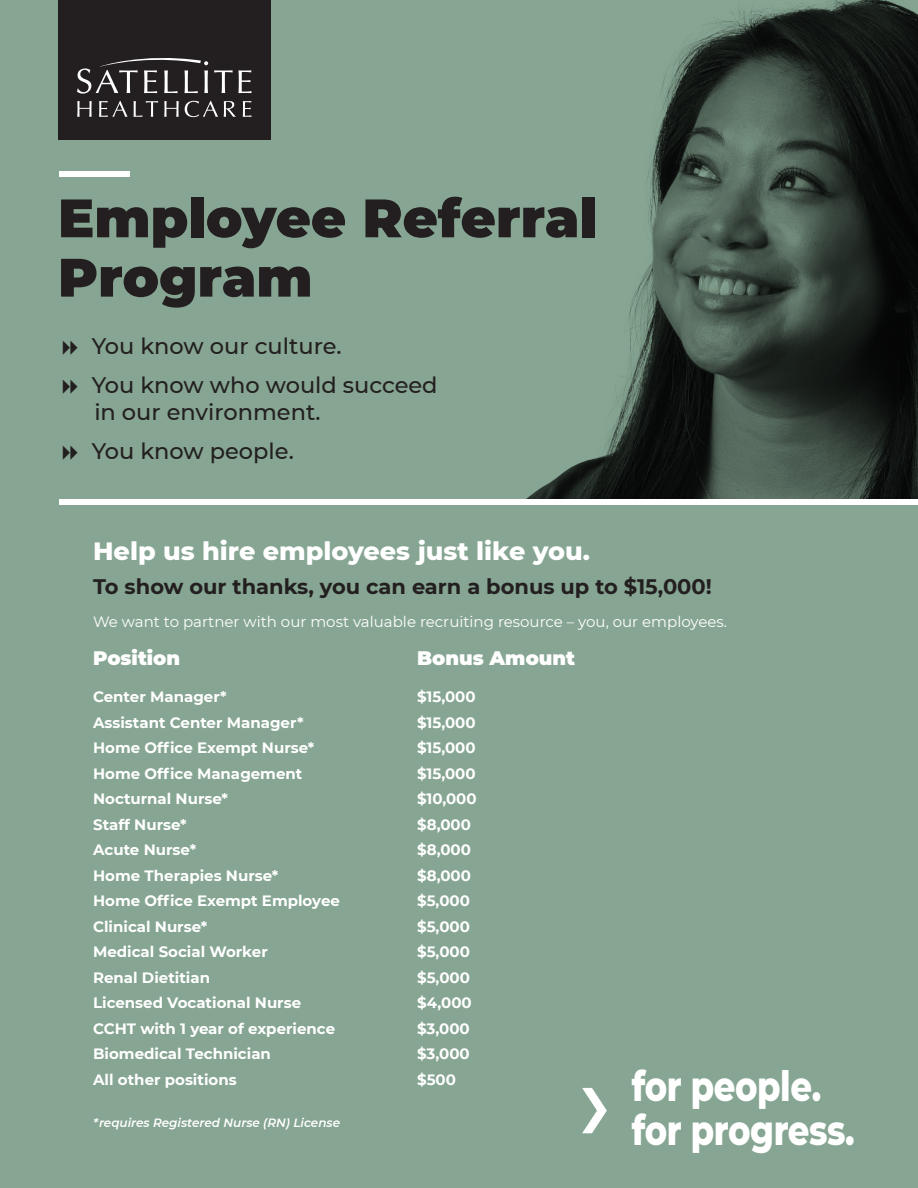
<style>
.page{position:relative;width:918px;height:1188px;background:#86a592}
.page>*{position:absolute;margin:0;border:0;box-sizing:border-box;transform-origin:0 0}
.t1{font:900 54px/59.4px "Montserrat";color:#231f20}
.t2{font:800 42.3px/44px "Montserrat";letter-spacing:-.015em;color:#fff;scale:.8 1}
.t3{font:800 25.5px "Montserrat";color:#fff}
.t4{font:500 22.5px/39px "Montserrat";color:#231f20}
.t5{font:700 21px "Montserrat";color:#231f20}
.t6{font:900 19.5px "Montserrat";color:#fff}
.t7{font:700 15px "Montserrat";color:#fff}
.t8{font:15px "Montserrat";color:#fff}
.t9{font:italic 600 12px "Montserrat";color:#fff}
</style>
<div class="page">
<div style="left:59px;top:0;width:212px;height:139px;background:#231f20"></div>
<svg style="left:77px;top:58px;width:131px;height:36px"></svg>
<svg style="left:214px;top:70px;width:38px;height:23px"></svg>
<svg style="left:77px;top:101px;width:15px;height:16px"></svg>
<svg style="left:99px;top:101px;width:29px;height:16px"></svg>
<svg style="left:134px;top:101px;width:24px;height:16px"></svg>
<svg style="left:164px;top:101px;width:15px;height:16px"></svg>
<svg style="left:185px;top:101px;width:33px;height:16px"></svg>
<svg style="left:224px;top:101px;width:12px;height:16px"></svg>
<svg style="left:243px;top:101px;width:9px;height:16px"></svg>
<div style="left:59px;top:171px;width:70px;height:6px;background:#fff"></div>
<svg style="left:582px;top:1088px;width:25px;height:45px"></svg>
<img style="left:526px;top:0;width:392px;height:499px">
<div style="left:59px;top:499px;width:859px;height:6px;background:#fff"></div>
<h1 class="t1" style="left:58px;top:185px;width:540px">Employee Referral<br>Program</h1>
<h3 class="t4" style="left:92px;top:326px;width:347px">You know our culture.<br>You know who would succeed</h3>
<h3 class="t4" style="left:92px;top:392px;width:230px">in our environment.<br>You know people.</h3>
<h3 class="t3" style="left:93px;top:532px;width:499px">Help us hire employees just like you.</h3>
<h3 class="t5" style="left:93px;top:572px;width:620px">To show our thanks, you can earn a bonus up to $15,000!</h3>
<p class="t8" style="left:93px;top:612px;width:636px">We want to partner with our most valuable recruiting resource – you, our employees.</p>
<h3 class="t6" style="left:93px;top:643px;width:89px">Position</h3>
<h3 class="t6" style="left:417px;top:643px;width:160px">Bonus Amount</h3>
<p class="t7" style="left:93px;top:686px;width:135px">Center Manager*</p>
<p class="t7" style="left:417px;top:686px;width:60px">$15,000</p>
<p class="t7" style="left:93px;top:712px;width:212px">Assistant Center Manager*</p>
<p class="t7" style="left:417px;top:712px;width:60px">$15,000</p>
<p class="t7" style="left:93px;top:737px;width:223px">Home Office Exempt Nurse*</p>
<p class="t7" style="left:417px;top:737px;width:60px">$15,000</p>
<p class="t7" style="left:93px;top:763px;width:211px">Home Office Management</p>
<p class="t7" style="left:417px;top:763px;width:60px">$15,000</p>
<p class="t7" style="left:93px;top:788px;width:137px">Nocturnal Nurse*</p>
<p class="t7" style="left:417px;top:788px;width:61px">$10,000</p>
<p class="t7" style="left:93px;top:814px;width:95px">Staff Nurse*</p>
<p class="t7" style="left:417px;top:814px;width:55px">$8,000</p>
<p class="t7" style="left:93px;top:839px;width:105px">Acute Nurse*</p>
<p class="t7" style="left:417px;top:839px;width:55px">$8,000</p>
<p class="t7" style="left:93px;top:865px;width:187px">Home Therapies Nurse*</p>
<p class="t7" style="left:417px;top:865px;width:55px">$8,000</p>
<p class="t7" style="left:93px;top:890px;width:248px">Home Office Exempt Employee</p>
<p class="t7" style="left:417px;top:890px;width:54px">$5,000</p>
<p class="t7" style="left:93px;top:916px;width:116px">Clinical Nurse*</p>
<p class="t7" style="left:417px;top:916px;width:54px">$5,000</p>
<p class="t7" style="left:93px;top:941px;width:176px">Medical Social Worker</p>
<p class="t7" style="left:417px;top:941px;width:54px">$5,000</p>
<p class="t7" style="left:93px;top:967px;width:118px">Renal Dietitian</p>
<p class="t7" style="left:417px;top:967px;width:54px">$5,000</p>
<p class="t7" style="left:93px;top:992px;width:210px">Licensed Vocational Nurse</p>
<p class="t7" style="left:417px;top:992px;width:56px">$4,000</p>
<p class="t7" style="left:93px;top:1018px;width:244px">CCHT with 1 year of experience</p>
<p class="t7" style="left:417px;top:1018px;width:54px">$3,000</p>
<p class="t7" style="left:93px;top:1043px;width:179px">Biomedical Technician</p>
<p class="t7" style="left:417px;top:1043px;width:54px">$3,000</p>
<p class="t7" style="left:93px;top:1069px;width:145px">All other positions</p>
<p class="t7" style="left:417px;top:1069px;width:40px">$500</p>
<p class="t9" style="left:93px;top:1114px;width:249px">*requires Registered Nurse (RN) License</p>
<h2 class="t2" style="left:632px;top:1062px;width:280px">for people. for progress.</h2>
</div>
